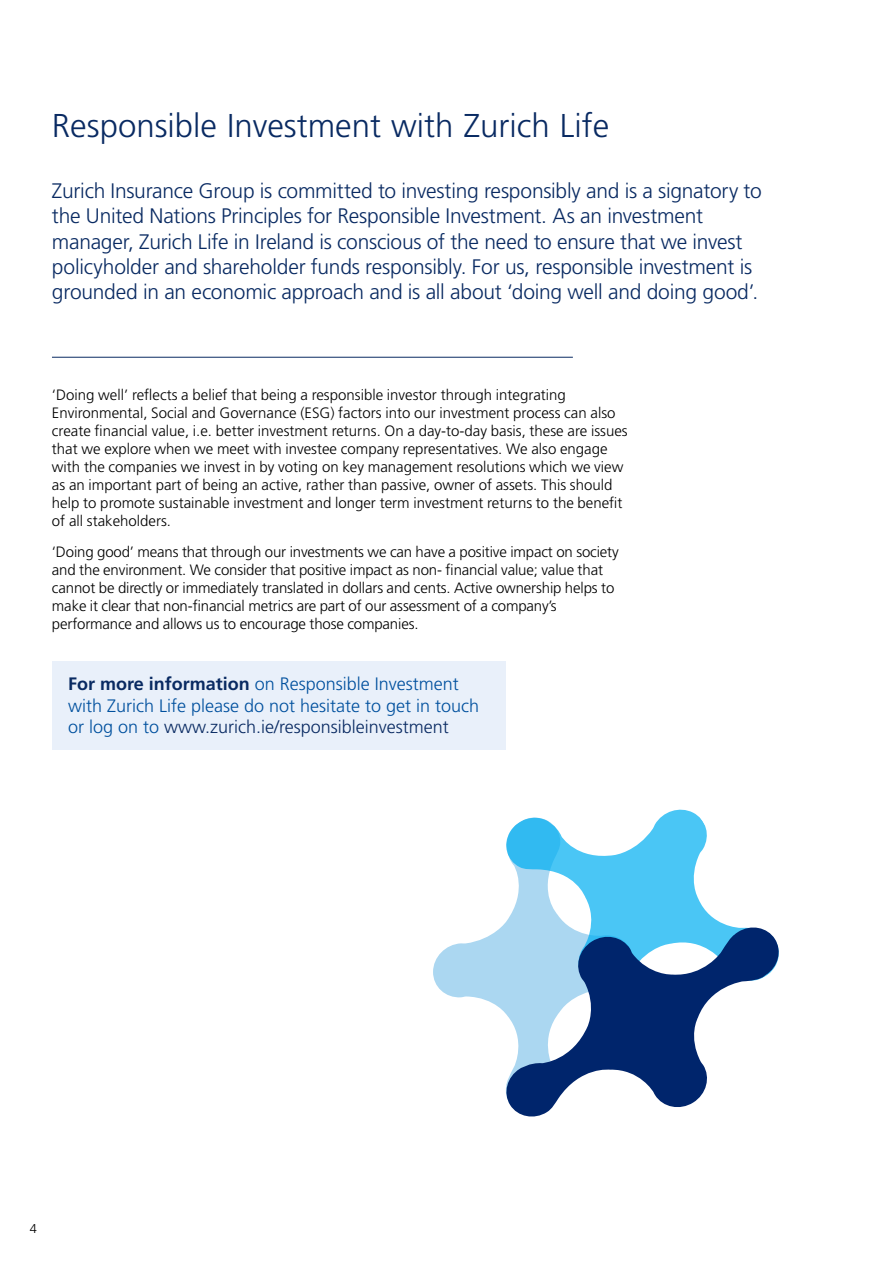
<style>
.page{position:relative;width:893px;height:1263px;background:#fff}
.page>*{position:absolute;margin:0;border:0;box-sizing:border-box;transform-origin:0 0}
.t1{font:300 33px "Frutiger";color:#092a62}
.t2{font:300 21px/25.2px "Frutiger";letter-spacing:-.01em;color:#092a62}
.t3{font:300 18px/21.6px "Frutiger";color:#00509e}
.t4{font:300 15px/18px "Frutiger";color:#000}
.t5{font:300 12.75px "Frutiger";color:#000}
.s1{font-weight:700;color:#092a62}
.s2{color:#092a62}
</style>
<div class="page">
<div style="left:52px;top:661px;width:453px;height:88px;background:#e9f0fa"></div>
<hr style="left:52px;top:357px;width:521px;height:1px;background:#092a62">
<svg style="left:433px;top:943px;width:26px;height:55px"></svg>
<svg style="left:496px;top:740px;width:211px;height:119px"></svg>
<svg style="left:459px;top:859px;width:320px;height:258px"></svg>
<h1 class="t1" style="left:52px;top:107px;width:559px">Responsible Investment with Zurich Life</h1>
<p class="t2" style="left:52px;top:179px;width:711px">Zurich Insurance Group is committed to investing responsibly and is a signatory to the United Nations Principles for Responsible Investment. As an investment manager, Zurich Life in Ireland is conscious of the need to ensure that we invest policyholder and shareholder funds responsibly. For us, responsible investment is grounded in an economic approach and is all about ‘doing well and doing good’.</p>
<p class="t4" style="left:52px;top:386px;width:577px">‘Doing well’ reflects a belief that being a responsible investor through integrating Environmental, Social and Governance (ESG) factors into our investment process can also create financial value, i.e. better investment returns. On a day-to-day basis, these are issues that we explore when we meet with investee company representatives. We also engage with the companies we invest in by voting on key management resolutions which we view as an important part of being an active, rather than passive, owner of assets. This should help to promote sustainable investment and longer term investment returns to the benefit of all stakeholders.</p>
<p class="t4" style="left:52px;top:543px;width:568px">‘Doing good’ means that through our investments we can have a positive impact on society and the environment. We consider that positive impact as non- financial value; value that cannot be directly or immediately translated in dollars and cents. Active ownership helps to make it clear that non-financial metrics are part of our assessment of a company’s performance and allows us to encourage those companies.</p>
<p class="t3" style="left:68px;top:673px;width:413px"><span class="s1">For more information</span> on Responsible Investment with Zurich Life please do not hesitate to get in touch or log on to <span class="s2">www.zurich.ie/responsibleinvestment</span></p>
<p class="t5" style="left:30px;top:1221px;width:9px">4</p>
</div>
